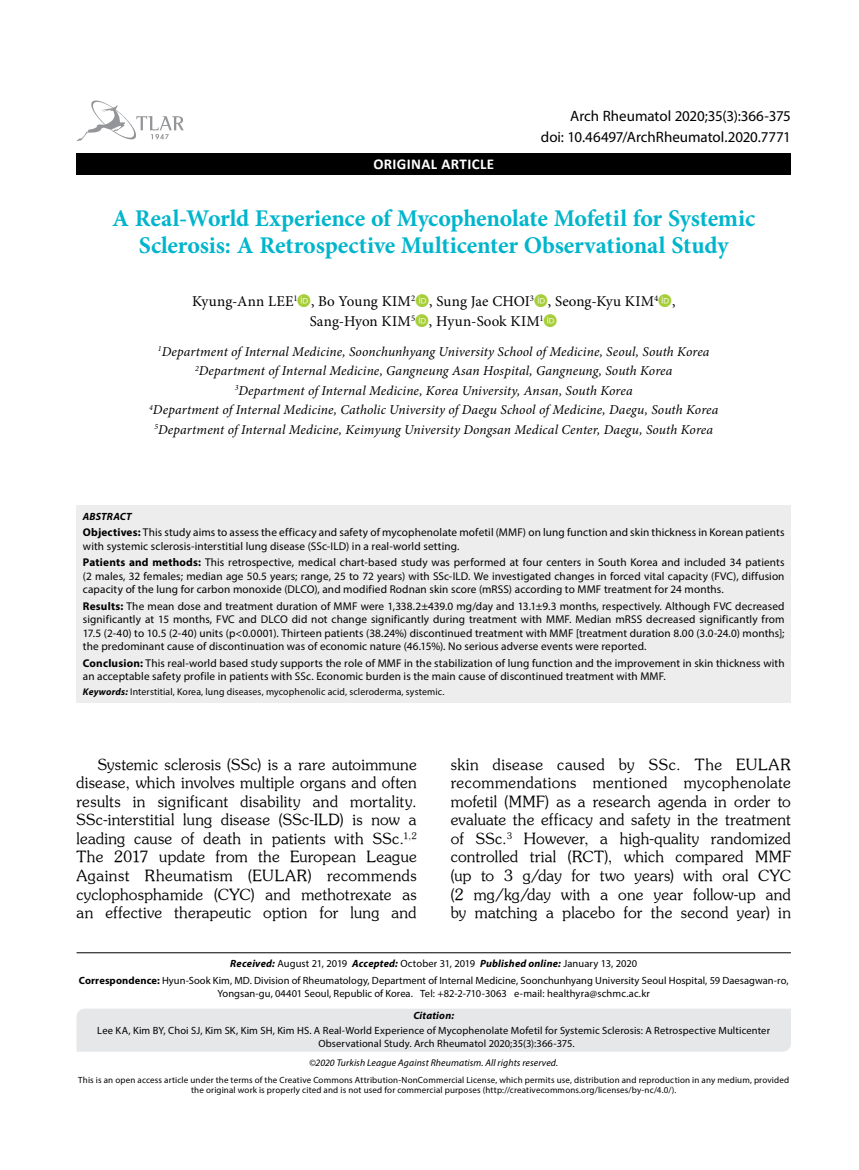
<style>
.page{position:relative;width:859px;height:1170px;background:#fff}
.page>*{position:absolute;margin:0;border:0;box-sizing:border-box;transform-origin:0 0}
.t1{font:700 24px/27px "Minion Pro";letter-spacing:-.01em;color:#00b5cc;text-align:center}
.t2{font:15.45px/18.6px "Souvenir Turk";letter-spacing:.015em;color:#000;text-align:justify}
.t3{font:15px/19.5px "Minion Pro";letter-spacing:.01em;color:#000}
.t4{font:15px "Myriad Pro";letter-spacing:-.005em;color:#000}
.t5{font:700 15px "Calibri";letter-spacing:.02em;color:#fff}
.t6{font:italic 13.5px/19.5px "Minion Pro";letter-spacing:.01em;color:#000;text-align:center}
.t7{font:11.25px/13.5px "Myriad Pro";letter-spacing:.01em;color:#000}
.t8{font:10.5px/16.8px "Myriad Pro";letter-spacing:.01em;color:#000;text-align:center}
.t9{font:italic 700 10.5px "Myriad Pro";letter-spacing:.02em;color:#000}
.t10{font:9.75px "Myriad Pro";letter-spacing:.015em;color:#000}
.t11{font:italic 9.75px "Myriad Pro";letter-spacing:.015em;color:#000}
.t12{font:9px/10.8px "Myriad Pro";letter-spacing:.015em;color:#000;text-align:center}
.s1{font-weight:700}
.s2{font-weight:700;font-style:italic}
</style>
<div class="page">
<div style="left:77px;top:153px;width:714px;height:21px;background:#000"></div>
<svg style="left:76px;top:100px;width:108px;height:41px"></svg>
<div style="left:77px;top:505px;width:714px;height:197px;background:#ededee"></div>
<hr style="left:77px;top:952px;width:714px;height:1px;background:#000">
<div style="left:77px;top:1009px;width:714px;height:42px;background:#e6e7e8"></div>
<h3 class="t4" style="left:570px;top:107px;width:222px">Arch Rheumatol 2020;35(3):366-375</h3>
<h3 class="t5" style="left:373px;top:154px;width:122px">ORIGINAL ARTICLE</h3>
<h3 class="t4" style="left:541px;top:127px;width:252px">doi: 10.46497/ArchRheumatol.2020.7771</h3>
<h1 class="t1" style="left:112px;top:204px;width:644px">A Real-World Experience of Mycophenolate Mofetil for Systemic<br>Sclerosis: A Retrospective Multicenter Observational Study</h1>
<h3 class="t3" style="left:310px;top:292px;width:367px;text-indent:-118px">Kyung-Ann LEE<sup>1</sup> , Bo Young KIM<sup>2</sup> , Sung Jae CHOI<sup>3</sup> , Seong-Kyu KIM<sup>4</sup> ,<br>Sang-Hyon KIM<sup>5</sup> , Hyun-Sook KIM<sup>1</sup></h3>
<p class="t6" style="left:149px;top:341px;width:571px"><sup>1</sup>Department of Internal Medicine, Soonchunhyang University School of Medicine, Seoul, South Korea <sup>2</sup>Department of Internal Medicine, Gangneung Asan Hospital, Gangneung, South Korea<br><sup>3</sup>Department of Internal Medicine, Korea University, Ansan, South Korea<br><sup>4</sup>Department of Internal Medicine, Catholic University of Daegu School of Medicine, Daegu, South Korea <sup>5</sup>Department of Internal Medicine, Keimyung University Dongsan Medical Center, Daegu, South Korea</p>
<p class="t9" style="left:83px;top:509px;width:50px">ABSTRACT</p>
<p class="t7" style="left:83px;top:525px;width:703px"><span class="s1">Objectives:</span> This study aims to assess the efficacy and safety of mycophenolate mofetil (MMF) on lung function and skin thickness in Korean patients with systemic sclerosis-interstitial lung disease (SSc-ILD) in a real-world setting.</p>
<p class="t7" style="left:83px;top:555px;width:703px;text-align:justify"><span class="s1">Patients and methods:</span> This retrospective, medical chart-based study was performed at four centers in South Korea and included 34 patients (2 males, 32 females; median age 50.5 years; range, 25 to 72 years) with SSc-ILD. We investigated changes in forced vital capacity (FVC), diffusion capacity of the lung for carbon monoxide (DLCO), and modified Rodnan skin score (mRSS) according to MMF treatment for 24 months.</p>
<p class="t7" style="left:83px;top:599px;width:703px;text-align:justify"><span class="s1">Results:</span> The mean dose and treatment duration of MMF were 1,338.2±439.0 mg/day and 13.1±9.3 months, respectively. Although FVC decreased significantly at 15 months, FVC and DLCO did not change significantly during treatment with MMF. Median mRSS decreased significantly from 17.5 (2-40) to 10.5 (2-40) units (p&lt;0.0001). Thirteen patients (38.24%) discontinued treatment with MMF [treatment duration 8.00 (3.0-24.0) months]; the predominant cause of discontinuation was of economic nature (46.15%). No serious adverse events were reported.</p>
<p class="t7" style="left:83px;top:656px;width:703px"><span class="s1">Conclusion:</span> This real-world based study supports the role of MMF in the stabilization of lung function and the improvement in skin thickness with an acceptable safety profile in patients with SSc. Economic burden is the main cause of discontinued treatment with MMF.</p>
<p class="t10" style="left:83px;top:685px;width:363px"><span class="s2">Keywords:</span> Interstitial, Korea, lung diseases, mycophenolic acid, scleroderma, systemic.</p>
<p class="t2" style="left:77px;top:754px;width:342px;text-indent:21px">Systemic sclerosis (SSc) is a rare autoimmune disease, which involves multiple organs and often results in significant disability and mortality.<br>SSc-interstitial lung disease (SSc-ILD) is now a leading cause of death in patients with SSc.<sup>1,2<br></sup>The 2017 update from the European League Against Rheumatism (EULAR) recommends cyclophosphamide (CYC) and methotrexate as an effective therapeutic option for lung and</p>
<p class="t2" style="left:451px;top:754px;width:342px">skin disease caused by SSc. The EULAR recommendations mentioned mycophenolate mofetil (MMF) as a research agenda in order to evaluate the efficacy and safety in the treatment of SSc.<sup>3</sup> However, a high-quality randomized controlled trial (RCT), which compared MMF (up to 3 g/day for two years) with oral CYC (2 mg/kg/day with a one year follow-up and by matching a placebo for the second year) in</p>
<p class="t8" style="left:79px;top:954px;width:711px"><span class="s2">Received:</span> August 21, 2019 <span class="s2">Accepted:</span> October 31, 2019 <span class="s2">Published online:</span> January 13, 2020<br><span class="s1">Correspondence:</span> Hyun-Sook Kim, MD. Division of Rheumatology, Department of Internal Medicine, Soonchunhyang University Seoul Hospital, 59 Daesagwan-ro,</p>
<p class="t8" style="left:217px;top:984px;width:434px">Yongsan-gu, 04401 Seoul, Republic of Korea. Tel: +82-2-710-3063 e-mail: healthyra@schmc.ac.kr</p>
<p class="t9" style="left:413px;top:1008px;width:42px">Citation:</p>
<p class="t8" style="left:318px;top:1023px;width:453px;line-height:12.6px;text-align:left;text-indent:-221px">Lee KA, Kim BY, Choi SJ, Kim SK, Kim SH, Kim HS. A Real-World Experience of Mycophenolate Mofetil for Systemic Sclerosis: A Retrospective Multicenter<br>Observational Study. Arch Rheumatol 2020;35(3):366-375.</p>
<p class="t11" style="left:309px;top:1057px;width:251px">©2020 Turkish League Against Rheumatism. All rights reserved.</p>
<p class="t12" style="left:78px;top:1073px;width:713px">This is an open access article under the terms of the Creative Commons Attribution-NonCommercial License, which permits use, distribution and reproduction in any medium, provided the original work is properly cited and is not used for commercial purposes (http://creativecommons.org/licenses/by-nc/4.0/).</p>
</div>
